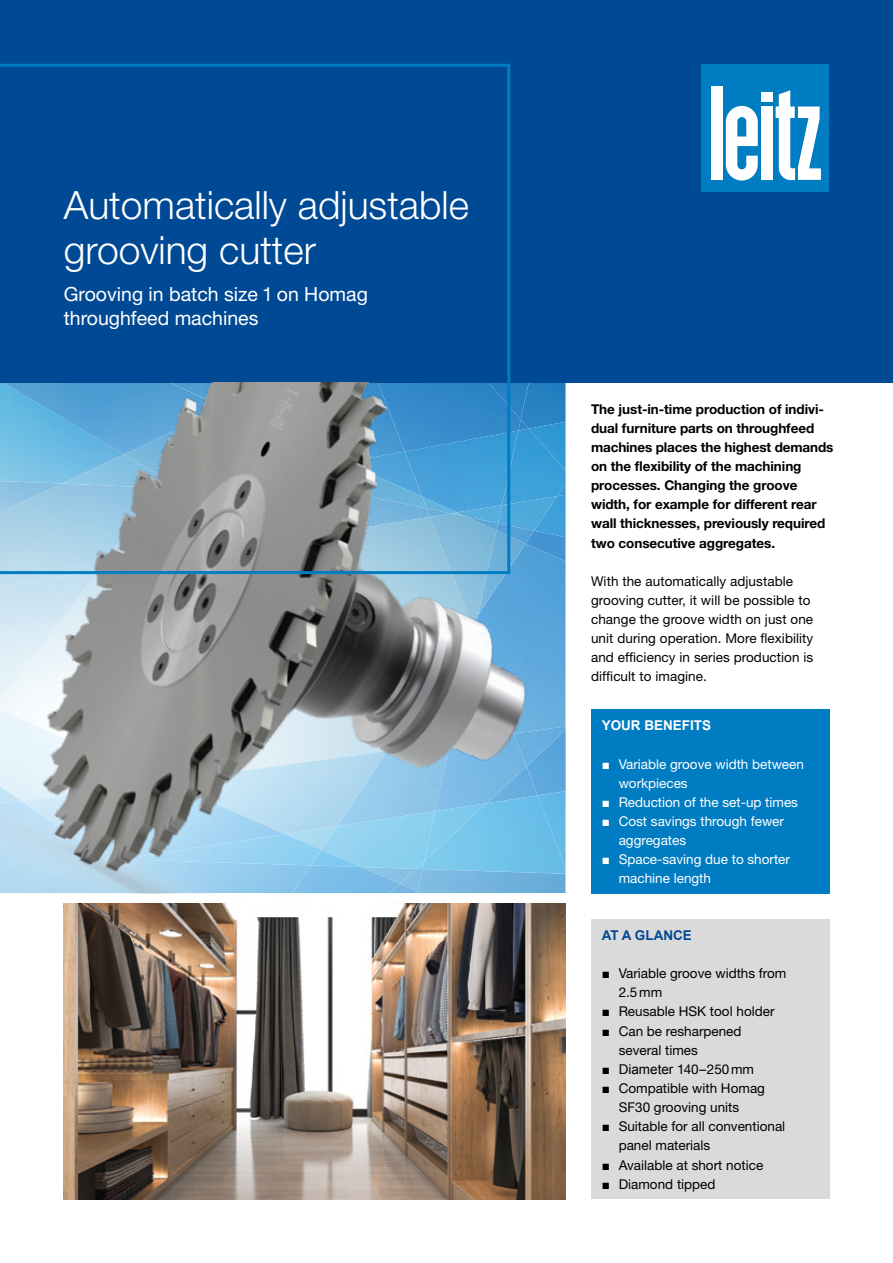
<style>
.page{position:relative;width:893px;height:1263px;background:#fff}
.page>*{position:absolute;margin:0;border:0;box-sizing:border-box;transform-origin:0 0}
.t1{font:300 39px/45px "Helvetica Neue LT Pro";color:#fff}
.t2{font:19.5px/24px "Helvetica Neue LT Pro";color:#fff}
.t3{font:13.5px/19.2px "Helvetica Neue LT Pro";color:#000}
.t4{font:700 13.5px/19.2px "Helvetica Neue LT Pro";letter-spacing:-.005em;color:#000}
.t5{font:13.5px/19.2px "Helvetica Neue LT Pro";color:#fff}
.t6{font:13.5px "Arial";color:#000}
.t7{font:700 13.5px "Arial";color:#fff}
.t8{font:700 13.5px "Arial";color:#004994}
.s1{font-family:"Arial"}
.s2{font-family:"Helvetica Neue LT Pro"}
</style>
<div class="page">
<div style="left:0;top:0;width:893px;height:383px;background:#004994"></div>
<div style="left:702px;top:64px;width:127px;height:127px;background:#007cc2"></div>
<div style="left:761px;top:92px;width:11px;height:9px;background:#fff"></div>
<div style="left:761px;top:107px;width:11px;height:73px;background:#fff"></div>
<div style="left:711px;top:86px;width:12px;height:94px;background:#fff"></div>
<svg style="left:726px;top:106px;width:32px;height:74px"></svg>
<svg style="left:776px;top:90px;width:45px;height:90px"></svg>
<img style="left:0;top:383px;width:566px;height:510px">
<svg style="left:0;top:64px;width:510px;height:510px"></svg>
<img style="left:64px;top:904px;width:502px;height:295px">
<div style="left:591px;top:710px;width:238px;height:184px;background:#007cc2"></div>
<div style="left:591px;top:919px;width:238px;height:280px;background:#dadada"></div>
<h1 class="t1" style="left:64px;top:182px;width:407px">Automatically adjustable grooving cutter</h1>
<h2 class="t2" style="left:64px;top:282px;width:306px">Grooving in batch size 1 on Homag throughfeed machines</h2>
<p class="t4" style="left:591px;top:399px;width:244px">The just-in-time production of indivi&shy;dual furniture parts on throughfeed machines places the highest demands on the flexibility of the machining processes. Changing the groove width, for example for different rear wall thicknesses, previously required two consecutive aggregates.</p>
<p class="t3" style="left:591px;top:571px;width:224px">With the automatically adjustable grooving cutter, it will be possible to change the groove width on just one unit during operation. More flexibility and efficiency in series production is difficult to imagine.</p>
<p class="t7" style="left:602px;top:717px;width:111px">YOUR BENEFITS</p>
<p class="t5" style="left:619px;top:754px;width:187px;text-indent:-17px"><span class="s1">■</span> Variable groove width between workpieces</p>
<p class="t5" style="left:602px;top:792px;width:198px"><span class="s1">■</span> Reduction of the set-up times</p>
<p class="t5" style="left:619px;top:811px;width:167px;text-indent:-17px"><span class="s1">■</span> Cost savings through fewer aggregates</p>
<p class="t5" style="left:619px;top:849px;width:173px;text-indent:-17px"><span class="s1">■</span> Space-saving due to shorter machine length</p>
<p class="t8" style="left:602px;top:926px;width:92px">AT A GLANCE</p>
<p class="t3" style="left:619px;top:963px;width:169px;text-indent:-17px"><span class="s1">■</span> Variable groove widths from<br>2.5mm</p>
<p class="t3" style="left:602px;top:1002px;width:174px"><span class="s1">■</span> Reusable HSK tool holder</p>
<p class="t3" style="left:619px;top:1021px;width:124px;text-indent:-17px"><span class="s1">■</span> Can be resharpened several times</p>
<p class="t6" style="left:602px;top:1060px;width:154px">■ Diameter <span class="s2">140–250mm</span></p>
<p class="t3" style="left:619px;top:1078px;width:148px;text-indent:-17px"><span class="s1">■</span> Compatible with Homag<br>SF30 grooving units</p>
<p class="t3" style="left:619px;top:1116px;width:168px;text-indent:-17px"><span class="s1">■</span> Suitable for all conventional panel materials</p>
<p class="t3" style="left:602px;top:1155px;width:163px"><span class="s1">■</span> Available at short notice</p>
<p class="t3" style="left:602px;top:1174px;width:115px"><span class="s1">■</span> Diamond tipped</p>
</div>
